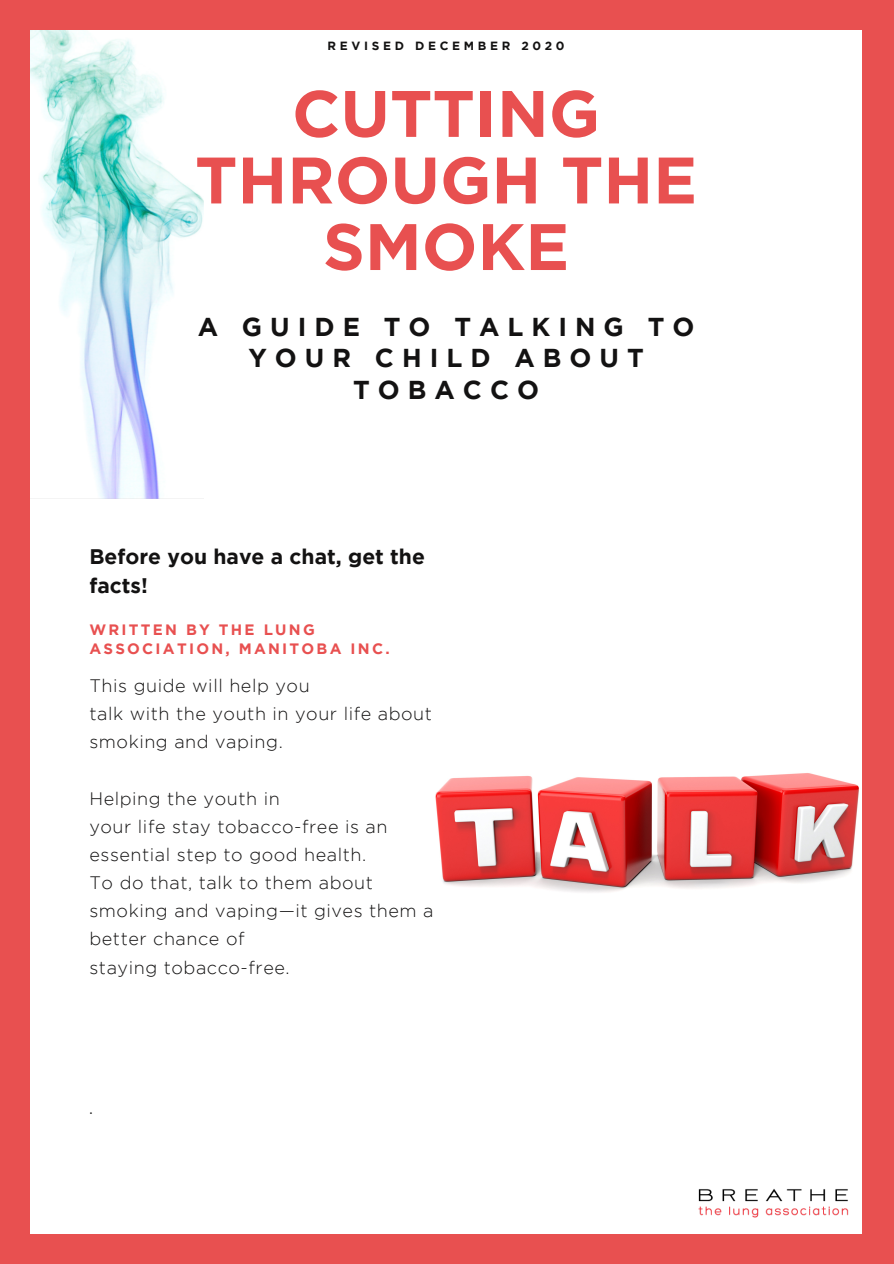
<style>
.page{position:relative;width:894px;height:1264px;background:#fff}
.page>*{position:absolute;margin:0;border:0;box-sizing:border-box;transform-origin:0 0}
.t1{font:700 65.55px/66.6px "Gotham";color:#e85050;text-align:center}
.t2{font:700 25.8px/31.2px "Gotham";letter-spacing:.31em;color:#131212;text-align:center}
.t3{font:700 21px/29.2px "Gotham";color:#131212}
.t4{font:300 18px/28.2px "Gotham";letter-spacing:.03em;color:#131212}
.t5{font:18px "Constantine";color:#131212}
.t6{font:700 15px/19.2px "Gotham";letter-spacing:.15em;color:#e85050}
.t7{font:700 11.85px "Gotham";letter-spacing:.31em;color:#131212}
</style>
<div class="page">
<div style="left:0;top:0;width:893px;height:1263px;background:#e85050"></div>
<div style="left:30px;top:31px;width:831px;height:1202px;background:#fff"></div>
<img style="left:684px;top:1171px;width:178px;height:63px">
<img style="left:30px;top:31px;width:173px;height:467px">
<img style="left:435px;top:773px;width:424px;height:119px">
<p class="t7" style="left:327px;top:41px;width:238px">REVISED DECEMBER 2020</p>
<p class="t1" style="left:195px;top:85px;width:503px">CUTTING<br>THROUGH THE<br>SMOKE</p>
<p class="t2" style="left:198px;top:313px;width:498px">A GUIDE TO TALKING TO<br>YOUR CHILD ABOUT<br>TOBACCO</p>
<p class="t3" style="left:89px;top:543px;width:337px">Before you have a chat, get the facts!</p>
<p class="t6" style="left:89px;top:621px;width:301px">WRITTEN BY THE LUNG<br>ASSOCIATION, MANITOBA INC.</p>
<p class="t4" style="left:89px;top:672px;width:222px">This guide will help you</p>
<p class="t4" style="left:89px;top:700px;width:344px">talk with the youth in your life about smoking and vaping.</p>
<p class="t4" style="left:89px;top:785px;width:192px">Helping the youth in</p>
<p class="t4" style="left:89px;top:813px;width:299px">your life stay tobacco-free is an essential step to good health.</p>
<p class="t4" style="left:89px;top:869px;width:345px">To do that, talk to them about smoking and vaping—it gives them a better chance of</p>
<p class="t4" style="left:89px;top:954px;width:202px">staying tobacco-free.</p>
<p class="t5" style="left:89px;top:1099px;width:5px">.</p>
</div>
